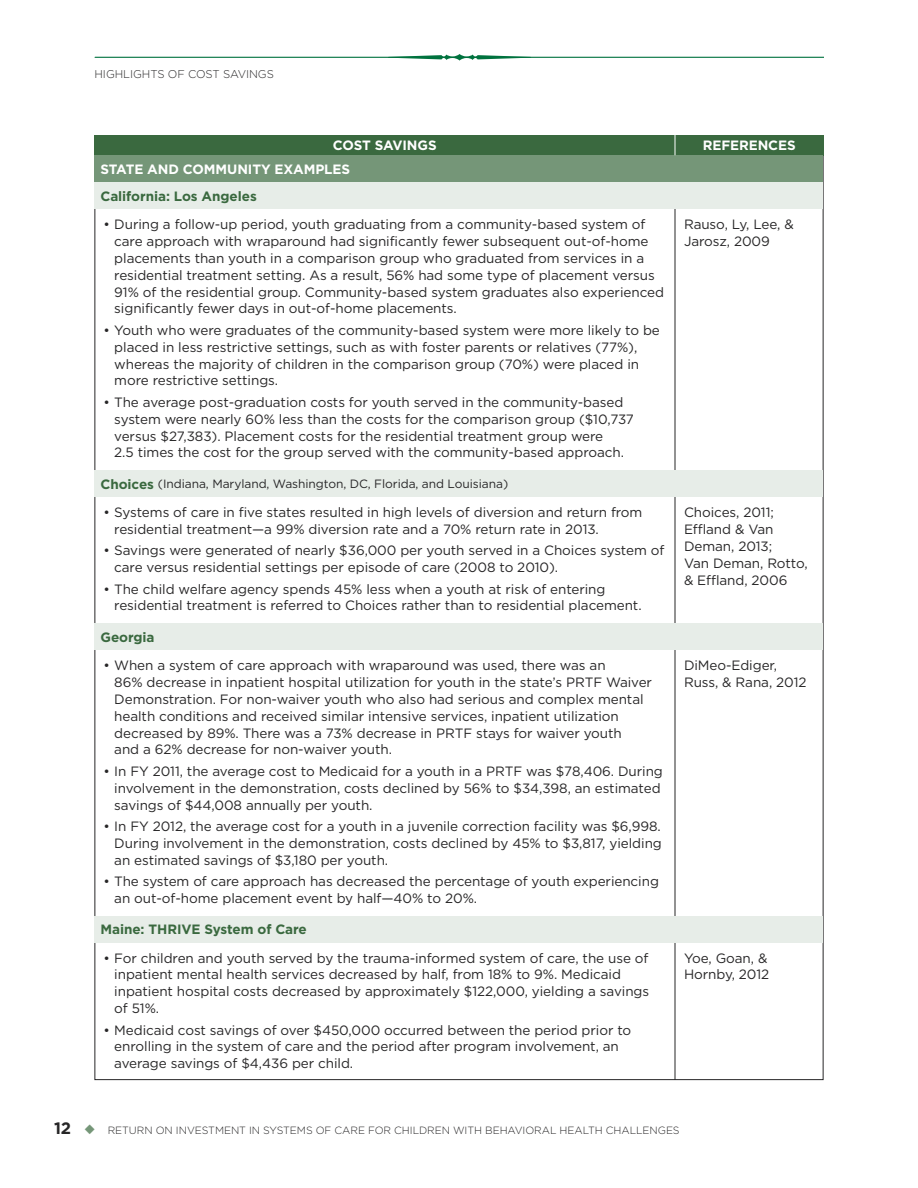
<style>
.page{position:relative;width:918px;height:1188px;background:#fff}
.page>*{position:absolute;margin:0;border:0;box-sizing:border-box;transform-origin:0 0}
.t1{font:13.5px/16.8px "Gotham";letter-spacing:-.005em;color:#272627}
.t2{font:700 13.5px "Gotham";letter-spacing:-.005em;color:#3a693f}
.t3{font:700 13.5px "Gotham";letter-spacing:-.005em;color:#fff}
.t4{font:12px "Gotham";letter-spacing:-.005em;color:#272627}
.t5{font:300 11.25px "Gotham";letter-spacing:-.005em;color:#272627}
.t6{font:300 10.5px "Gotham";letter-spacing:-.005em;color:#272627}
.s1{font-weight:700;font-size:13.5px;color:#3a693f}
.s2{font-weight:700;font-size:16.5px}
.s3{color:#759678}
</style>
<div class="page">
<hr style="left:95px;top:57px;width:729px;height:1px;background:#00723e">
<svg style="left:388px;top:54px;width:143px;height:7px"></svg>
<hr style="left:675px;top:182px;width:1px;height:898px;background:#272627">
<div style="left:675px;top:135px;width:149px;height:20px;background:#3a693f"></div>
<div style="left:94px;top:135px;width:581px;height:20px;background:#3a693f"></div>
<div style="left:94px;top:155px;width:730px;height:27px;background:#759678"></div>
<div style="left:94px;top:182px;width:730px;height:27px;background:#e7ede8"></div>
<div style="left:94px;top:470px;width:730px;height:27px;background:#e7ede8"></div>
<div style="left:94px;top:623px;width:730px;height:27px;background:#e7ede8"></div>
<div style="left:94px;top:916px;width:730px;height:27px;background:#e7ede8"></div>
<svg style="left:675px;top:135px;width:1px;height:20px"></svg>
<p class="t5" style="left:94px;top:70px;width:181px">HIGHLIGHTS OF COST SAVINGS</p>
<p class="t3" style="left:333px;top:140px;width:105px">COST SAVINGS</p>
<p class="t3" style="left:703px;top:140px;width:95px">REFERENCES</p>
<p class="t3" style="left:100px;top:164px;width:251px">STATE AND COMMUNITY EXAMPLES</p>
<p class="t2" style="left:100px;top:191px;width:158px">California: Los Angeles</p>
<p class="t1" style="left:114px;top:217px;width:551px;text-indent:-11px">• During a follow-up period, youth graduating from a community-based system of care approach with wraparound had significantly fewer subsequent out-of-home placements than youth in a comparison group who graduated from services in a residential treatment setting. As a result, 56% had some type of placement versus 91% of the residential group. Community-based system graduates also experienced significantly fewer days in out-of-home placements.</p>
<p class="t1" style="left:114px;top:323px;width:547px;text-indent:-11px">• Youth who were graduates of the community-based system were more likely to be placed in less restrictive settings, such as with foster parents or relatives (77%), whereas the majority of children in the comparison group (70%) were placed in more restrictive settings.</p>
<p class="t1" style="left:114px;top:395px;width:521px;text-indent:-11px">• The average post-graduation costs for youth served in the community-based system were nearly 60% less than the costs for the comparison group ($10,737 versus $27,383). Placement costs for the residential treatment group were<br>2.5 times the cost for the group served with the community-based approach.</p>
<p class="t4" style="left:100px;top:480px;width:409px"><span class="s1">Choices</span> (Indiana, Maryland, Washington, DC, Florida, and Louisiana)</p>
<p class="t1" style="left:114px;top:505px;width:530px;text-indent:-11px">• Systems of care in five states resulted in high levels of diversion and return from residential treatment—a 99% diversion rate and a 70% return rate in 2013.</p>
<p class="t1" style="left:114px;top:543px;width:552px;text-indent:-11px">• Savings were generated of nearly $36,000 per youth served in a Choices system of care versus residential settings per episode of care (2008 to 2010).</p>
<p class="t1" style="left:114px;top:581px;width:529px;text-indent:-11px">• The child welfare agency spends 45% less when a youth at risk of entering residential treatment is referred to Choices rather than to residential placement.</p>
<p class="t2" style="left:100px;top:632px;width:56px">Georgia</p>
<p class="t1" style="left:114px;top:658px;width:539px;text-indent:-11px">• When a system of care approach with wraparound was used, there was an<br>86% decrease in inpatient hospital utilization for youth in the state’s PRTF Waiver Demonstration. For non-waiver youth who also had serious and complex mental health conditions and received similar intensive services, inpatient utilization decreased by 89%. There was a 73% decrease in PRTF stays for waiver youth<br>and a 62% decrease for non-waiver youth.</p>
<p class="t1" style="left:114px;top:764px;width:550px;text-indent:-11px">• In FY 2011, the average cost to Medicaid for a youth in a PRTF was $78,406. During involvement in the demonstration, costs declined by 56% to $34,398, an estimated savings of $44,008 annually per youth.</p>
<p class="t1" style="left:114px;top:819px;width:549px;text-align:justify;text-indent:-11px">• In FY 2012, the average cost for a youth in a juvenile correction facility was $6,998.<br>During involvement in the demonstration, costs declined by 45% to $3,817, yielding an estimated savings of $3,180 per youth.</p>
<p class="t1" style="left:114px;top:874px;width:546px;text-indent:-11px">• The system of care approach has decreased the percentage of youth experiencing an out-of-home placement event by half—40% to 20%.</p>
<p class="t2" style="left:100px;top:925px;width:208px">Maine: THRIVE System of Care</p>
<p class="t1" style="left:114px;top:950px;width:536px;text-indent:-11px">• For children and youth served by the trauma-informed system of care, the use of inpatient mental health services decreased by half, from 18% to 9%. Medicaid inpatient hospital costs decreased by approximately $122,000, yielding a savings of 51%.</p>
<p class="t1" style="left:114px;top:1022px;width:518px;text-indent:-11px">• Medicaid cost savings of over $450,000 occurred between the period prior to enrolling in the system of care and the period after program involvement, an average savings of $4,436 per child.</p>
<p class="t1" style="left:684px;top:217px;width:111px">Rauso, Ly, Lee, &amp;<br>Jarosz, 2009</p>
<p class="t1" style="left:684px;top:505px;width:125px">Choices, 2011;<br>Effland &amp; Van<br>Deman, 2013;<br>Van Deman, Rotto, &amp; Effland, 2006</p>
<p class="t1" style="left:684px;top:658px;width:124px">DiMeo-Ediger,<br>Russ, &amp; Rana, 2012</p>
<p class="t1" style="left:684px;top:950px;width:87px">Yoe, Goan, &amp;<br>Hornby, 2012</p>
<p class="t6" style="left:54px;top:1126px;width:627px"><span class="s2">12</span> <span class="s3">◆</span> RETURN ON INVESTMENT IN SYSTEMS OF CARE FOR CHILDREN WITH BEHAVIORAL HEALTH CHALLENGES</p>
</div>
